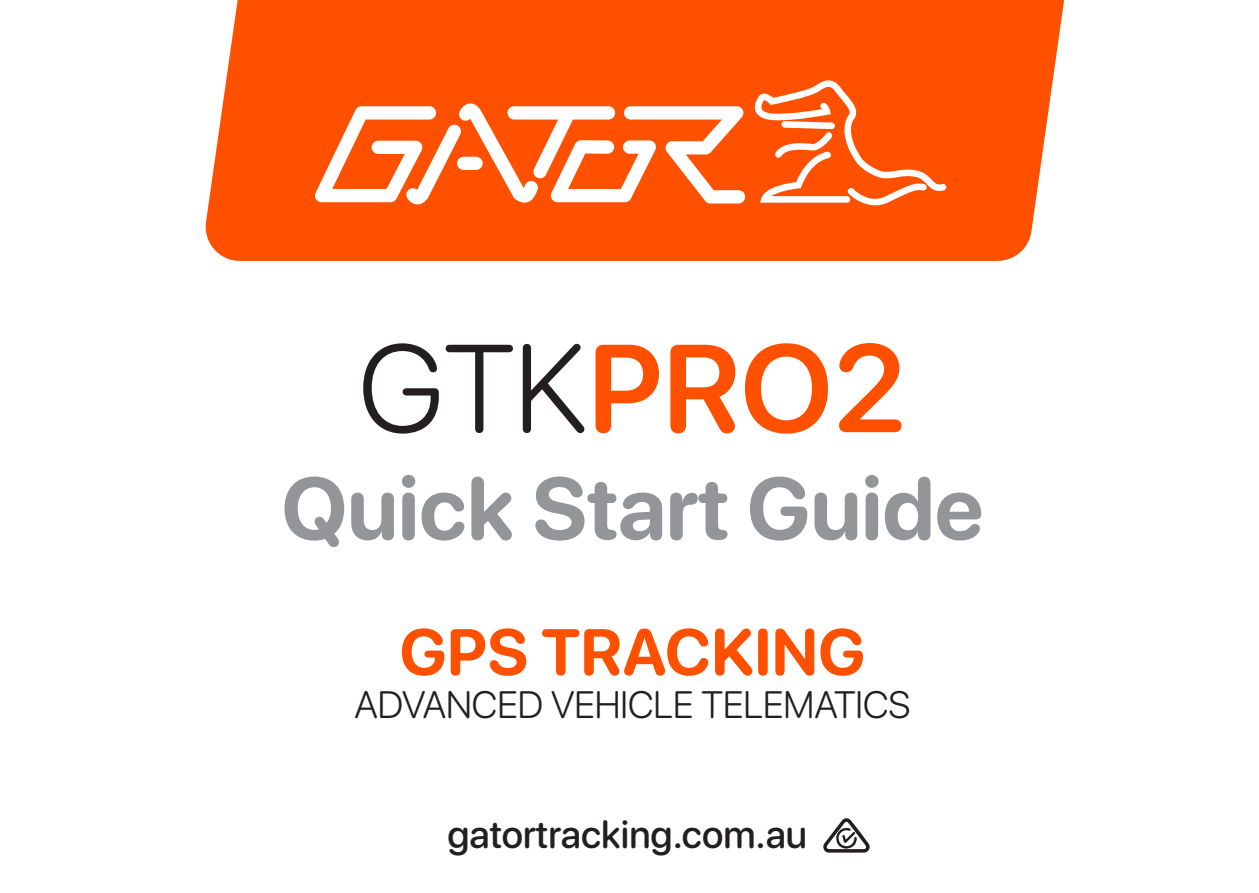
<style>
.page{position:relative;width:1259px;height:893px;background:#fff}
.page>*{position:absolute;margin:0;border:0;box-sizing:border-box;transform-origin:0 0}
.t1{font:600 124.2px "SF Pro Rounded";color:#ff5000}
.t2{font:700 87.9px "SF Pro Rounded";color:#939598}
.t3{font:700 65.1px "SF Pro Rounded";color:#ff5000}
.t4{font:500 39px "SF Pro Rounded";color:#231f20}
.t5{font:300 38.1px "SF Pro Rounded";color:#231f20}
.s1{font-weight:300;color:#231f20}
</style>
<div class="page">
<div style="left:205px;top:0;width:859px;height:261px;background:#ff5000"></div>
<svg style="left:754px;top:75px;width:192px;height:137px"></svg>
<svg style="left:315px;top:103px;width:430px;height:102px"></svg>
<div style="left:457px;top:157px;width:26px;height:13px;background:#fff;border-radius:7px"></div>
<svg style="left:823px;top:818px;width:46px;height:35px"></svg>
<h1 class="t1" style="left:358px;top:317px;width:549px"><span class="s1">GTK</span>PRO2</h1>
<h2 class="t2" style="left:281px;top:458px;width:704px">Quick Start Guide</h2>
<h3 class="t3" style="left:399px;top:614px;width:467px">GPS TRACKING</h3>
<p class="t5" style="left:354px;top:683px;width:557px">ADVANCED VEHICLE TELEMATICS</p>
<p class="t4" style="left:447px;top:811px;width:361px">gatortracking.com.au</p>
</div>
